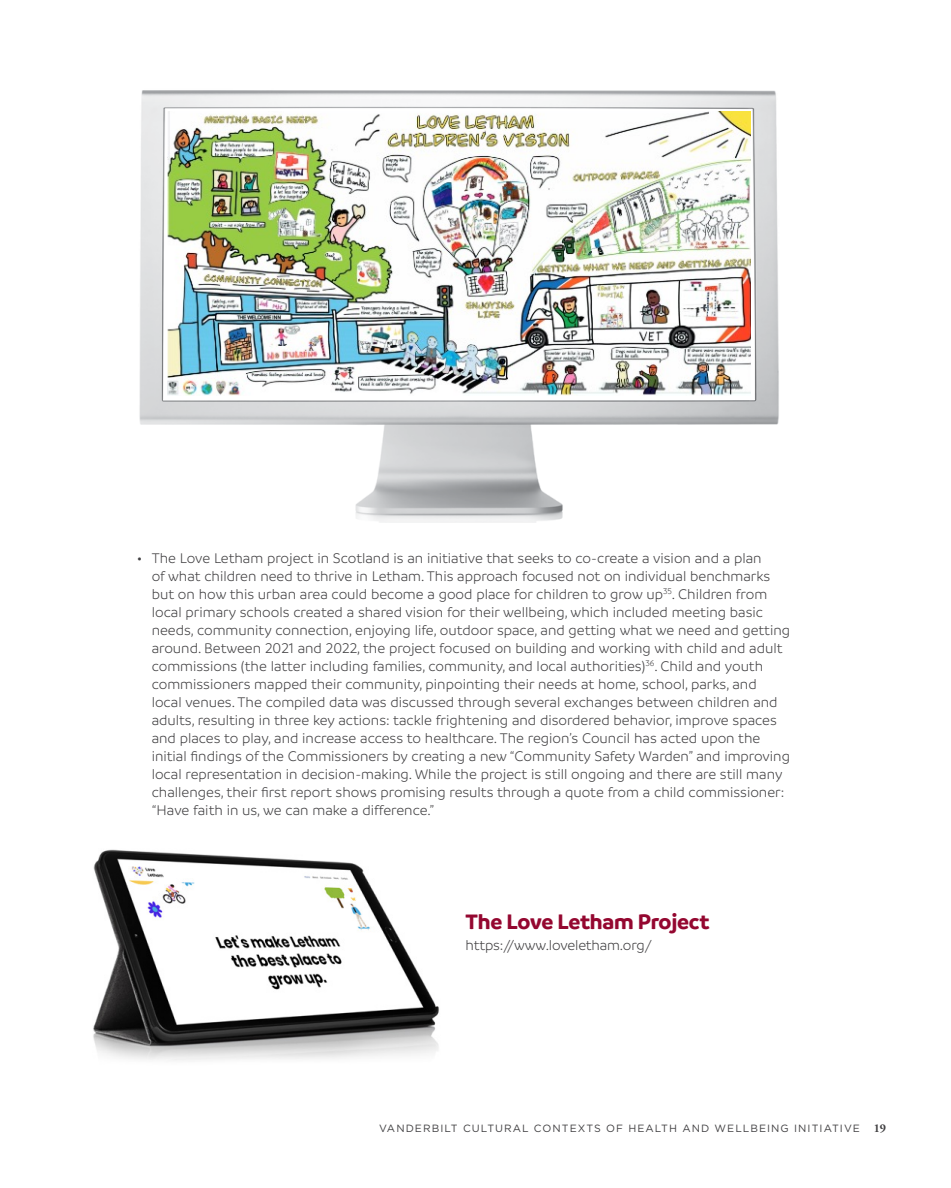
<style>
.page{position:relative;width:951px;height:1188px;background:#fff}
.page>*{position:absolute;margin:0;border:0;box-sizing:border-box;transform-origin:0 0}
.t1{font:700 22.5px "Branding";letter-spacing:-.01em;color:#940730}
.t2{font:300 15px/18px "Branding";color:#414042}
.t3{font:10.5px "Gotham";letter-spacing:.1em;color:#414042}
.s1{font-family:"Adobe Garamond Pro";font-weight:700;font-size:12px}
</style>
<div class="page">
<img style="left:93px;top:849px;width:346px;height:212px">
<img style="left:139px;top:90px;width:640px;height:433px">
<img style="left:167px;top:112px;width:583px;height:283px">
<p class="t2" style="left:152px;top:549px;width:639px;text-indent:-15px">• The Love Letham project in Scotland is an initiative that seeks to co-create a vision and a plan<br>of what children need to thrive in Letham. This approach focused not on individual benchmarks but on how this urban area could become a good place for children to grow up<sup>35</sup>. Children from local primary schools created a shared vision for their wellbeing, which included meeting basic needs, community connection, enjoying life, outdoor space, and getting what we need and getting around. Between 2021 and 2022, the project focused on building and working with child and adult commissions (the latter including families, community, and local authorities)<sup>36</sup>. Child and youth commissioners mapped their community, pinpointing their needs at home, school, parks, and local venues. The compiled data was discussed through several exchanges between children and adults, resulting in three key actions: tackle frightening and disordered behavior, improve spaces and places to play, and increase access to healthcare. The region’s Council has acted upon the initial findings of the Commissioners by creating a new “Community Safety Warden” and improving local representation in decision-making. While the project is still ongoing and there are still many challenges, their first report shows promising results through a quote from a child commissioner: “Have faith in us, we can make a difference.”</p>
<h1 class="t1" style="left:465px;top:909px;width:245px">The Love Letham Project</h1>
<p class="t2" style="left:465px;top:936px;width:188px">https://www.loveletham.org/</p>
<p class="t3" style="left:379px;top:1121px;width:508px">VANDERBILT CULTURAL CONTEXTS OF HEALTH AND WELLBEING INITIATIVE <span class="s1">19</span></p>
</div>
